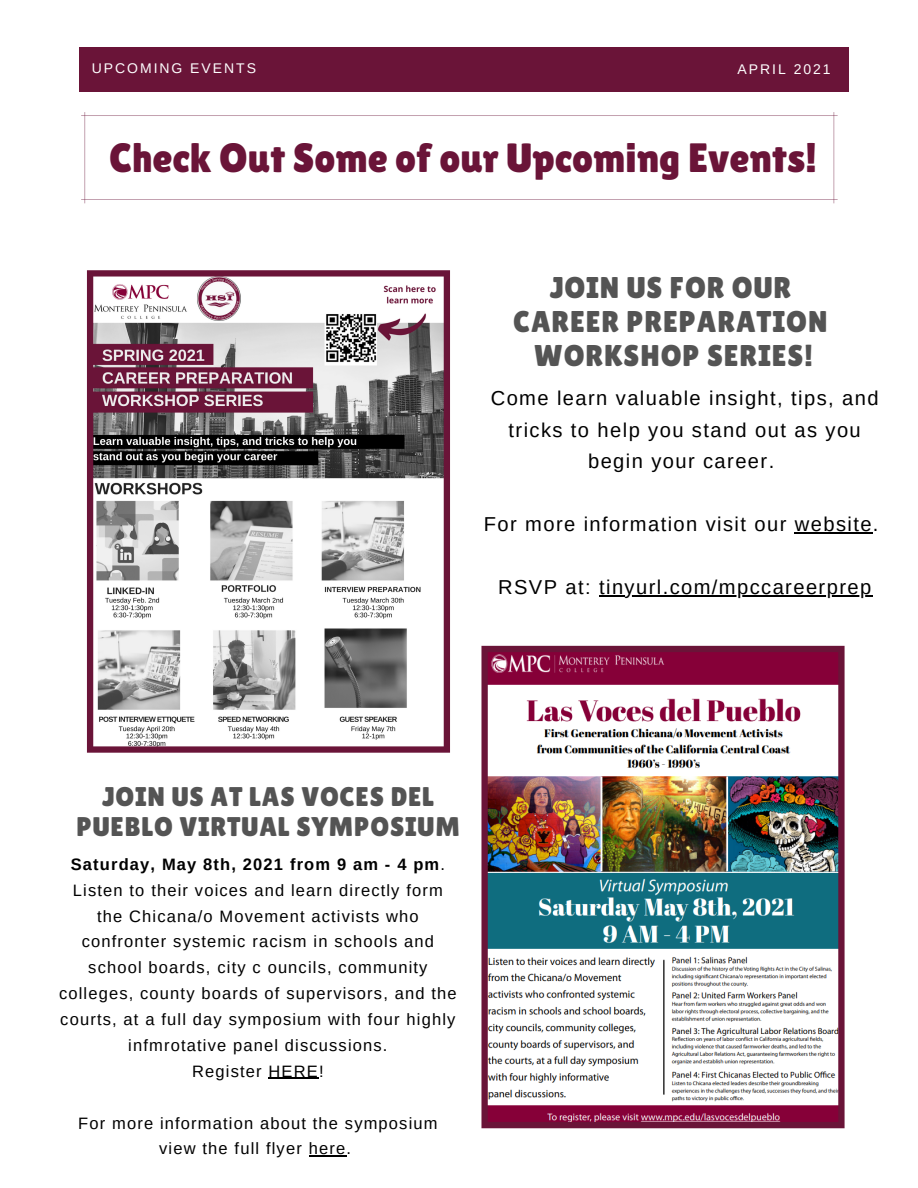
<style>
.page{position:relative;width:918px;height:1188px;background:#fff}
.page>*{position:absolute;margin:0;border:0;box-sizing:border-box;transform-origin:0 0}
.t1{font:40.95px "Lilita One";color:#6a1438}
.t2{font:30px "Lilita One";letter-spacing:.03em;color:#545454}
.t3{font:27px/30.3px "Lilita One";letter-spacing:.03em;color:#545454;text-align:center}
.t4{font:20.1px/31.5px "Arimo";letter-spacing:.07em;color:#000;text-align:center}
.t5{font:16.5px/25.8px "Arimo";letter-spacing:.07em;color:#000;text-align:center}
.t6{font:13.95px "Arimo";letter-spacing:.14em;color:#fefefe}
.s1{font-weight:700}
</style>
<div class="page">
<div style="left:80px;top:47px;width:769px;height:45px;background:#6a1438"></div>
<svg style="left:81px;top:112px;width:757px;height:91px"></svg>
<svg style="left:87px;top:270px;width:363px;height:483px"></svg>
<img style="left:481px;top:646px;width:364px;height:482px">
<hr style="left:795px;top:533px;width:78px;height:1px;background:#000">
<hr style="left:599px;top:596px;width:274px;height:1px;background:#000">
<hr style="left:269px;top:1078px;width:50px;height:1px;background:#000">
<hr style="left:309px;top:1156px;width:37px;height:1px;background:#000">
<p class="t6" style="left:92px;top:61px;width:166px">UPCOMING EVENTS</p>
<p class="t6" style="left:794px;top:62px;width:39px">2021</p>
<p class="t6" style="left:87px;top:63px;width:86px">VOLUME 1</p>
<p class="t6" style="left:738px;top:62px;width:50px">APRIL</p>
<p class="t6" style="left:793px;top:63px;width:39px">2020</p>
<p class="t1" style="left:109px;top:135px;width:710px">Check Out Some of our Upcoming Events!</p>
<p class="t2" style="left:550px;top:270px;width:243px">JOIN US FOR OUR</p>
<p class="t2" style="left:513px;top:304px;width:316px">CAREER PREPARATION</p>
<p class="t2" style="left:534px;top:338px;width:280px">WORKSHOP SERIES!</p>
<p class="t4" style="left:491px;top:383px;width:389px">Come learn valuable insight, tips, and tricks to help you stand out as you begin your career.</p>
<p class="t4" style="left:484px;top:509px;width:396px">For more information visit our website.</p>
<p class="t4" style="left:498px;top:572px;width:375px">RSVP at: tinyurl.com/mpccareerprep</p>
<p class="t3" style="left:77px;top:781px;width:385px">JOIN US AT LAS VOCES DEL<br>PUEBLO VIRTUAL SYMPOSIUM</p>
<p class="t5" style="left:59px;top:851px;width:399px"><span class="s1">Saturday, May 8th, 2021 from 9 am - 4 pm</span>.<br>Listen to their voices and learn directly form the Chicana/o Movement activists who confronter systemic racism in schools and school boards, city c ouncils, community colleges, county boards of supervisors, and the courts, at a full day symposium with four highly infmrotative panel discussions.</p>
<p class="t5" style="left:192px;top:1058px;width:133px">Register HERE!</p>
<p class="t5" style="left:78px;top:1110px;width:361px">For more information about the symposium view the full flyer here.</p>
</div>
